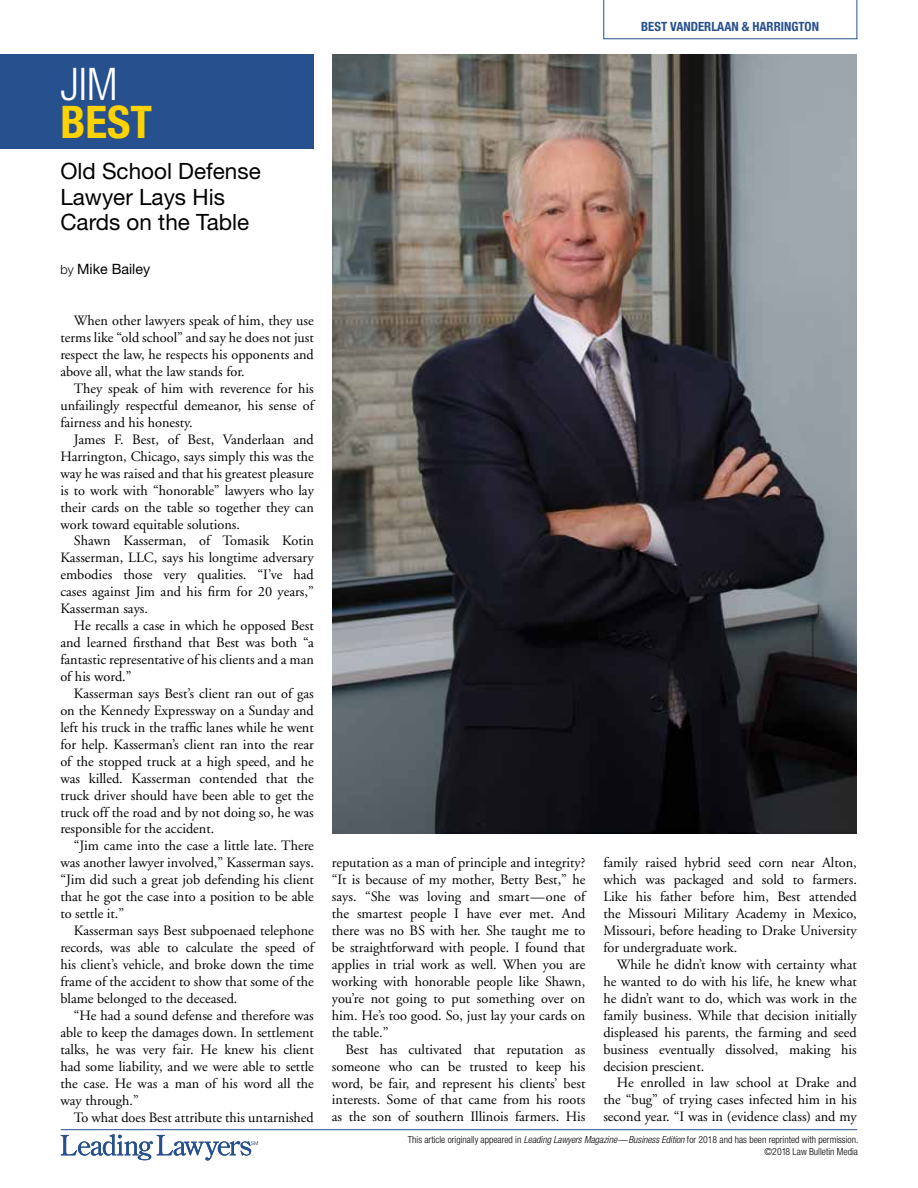
<style>
.page{position:relative;width:918px;height:1188px;background:#fff}
.page>*{position:absolute;margin:0;border:0;box-sizing:border-box;transform-origin:0 0}
.t1{font:700 condensed 45px "Helvetica Neue";color:#ffd200}
.t2{font:300 condensed 45px "Helvetica Neue";color:#fff}
.t3{font:22.5px/25.5px "Helvetica Neue";color:#000}
.t4{font:14.25px/17px "Adobe Garamond";color:#000;text-align:justify}
.t5{font:14.25px "Helvetica Neue";color:#000}
.t6{font:700 condensed 12.75px "Helvetica Neue";color:#27508e}
.t7{font:300 condensed 9.75px/11.7px "Helvetica Neue";color:#000;text-align:right}
.s1{font-weight:300;font-size:12.75px}
.s2{font-style:italic}
</style>
<div class="page">
<svg style="left:61px;top:1134px;width:197px;height:27px"></svg>
<hr style="left:61px;top:1129px;width:796px;height:1px;background:#27508e">
<svg style="left:603px;top:0;width:254px;height:39px"></svg>
<img style="left:332px;top:54px;width:525px;height:780px">
<div style="left:0;top:54px;width:314px;height:94px;background:#27508e"></div>
<h1 class="t2" style="left:60px;top:59px;width:59px">JIM</h1>
<h1 class="t1" style="left:60px;top:95px;width:93px">BEST</h1>
<h2 class="t3" style="left:60px;top:158px;width:202px">Old School Defense<br>Lawyer Lays His<br>Cards on the Table</h2>
<p class="t5" style="left:60px;top:261px;width:91px"><span class="s1">by</span> Mike Bailey</p>
<p class="t4" style="left:60px;top:313px;width:255px;text-indent:13px">When other lawyers speak of him, they use terms like “old school” and say he does not just respect the law, he respects his opponents and above all, what the law stands for.</p>
<p class="t4" style="left:60px;top:380px;width:255px;text-indent:13px">They speak of him with reverence for his unfailingly respectful demeanor, his sense of fairness and his honesty.</p>
<p class="t4" style="left:60px;top:431px;width:255px;text-indent:13px">James F. Best, of Best, Vanderlaan and Harrington, Chicago, says simply this was the way he was raised and that his greatest pleasure is to work with “honorable” lawyers who lay their cards on the table so together they can work toward equitable solutions.</p>
<p class="t4" style="left:60px;top:533px;width:255px;text-indent:13px">Shawn Kasserman, of Tomasik Kotin Kasserman, LLC, says his longtime adversary embodies those very qualities. “I’ve had cases against Jim and his firm for 20 years,” Kasserman says.</p>
<p class="t4" style="left:60px;top:618px;width:255px;text-indent:13px">He recalls a case in which he opposed Best and learned firsthand that Best was both “a fantastic representative of his clients and a man of his word.”</p>
<p class="t4" style="left:60px;top:685px;width:255px;text-indent:13px">Kasserman says Best’s client ran out of gas on the Kennedy Expressway on a Sunday and left his truck in the traffic lanes while he went for help. Kasserman’s client ran into the rear of the stopped truck at a high speed, and he was killed. Kasserman contended that the truck driver should have been able to get the truck off the road and by not doing so, he was responsible for the accident.</p>
<p class="t4" style="left:60px;top:838px;width:255px;text-indent:13px">“Jim came into the case a little late. There was another lawyer involved,” Kasserman says. “Jim did such a great job defending his client that he got the case into a position to be able to settle it.”</p>
<p class="t4" style="left:60px;top:923px;width:255px;text-indent:13px">Kasserman says Best subpoenaed telephone records, was able to calculate the speed of his client’s vehicle, and broke down the time frame of the accident to show that some of the blame belonged to the deceased.</p>
<p class="t4" style="left:60px;top:1007px;width:255px;text-indent:13px">“He had a sound defense and therefore was able to keep the damages down. In settlement talks, he was very fair. He knew his client had some liability, and we were able to settle the case. He was a man of his word all the way through.”</p>
<p class="t4" style="left:74px;top:1109px;width:241px">To what does Best attribute this untarnished</p>
<p class="t6" style="left:641px;top:18px;width:179px">BEST VANDERLAAN &amp; HARRINGTON</p>
<p class="t4" style="left:332px;top:855px;width:255px">reputation as a man of principle and integrity? “It is because of my mother, Betty Best,” he says. “She was loving and smart—one of the smartest people I have ever met. And there was no BS with her. She taught me to be straightforward with people. I found that applies in trial work as well. When you are working with honorable people like Shawn, you’re not going to put something over on him. He’s too good. So, just lay your cards on the table.”</p>
<p class="t4" style="left:332px;top:1041px;width:255px;text-indent:13px">Best has cultivated that reputation as someone who can be trusted to keep his word, be fair, and represent his clients’ best interests. Some of that came from his roots as the son of southern Illinois farmers. His</p>
<p class="t4" style="left:603px;top:855px;width:255px">family raised hybrid seed corn near Alton, which was packaged and sold to farmers.<br>Like his father before him, Best attended the Missouri Military Academy in Mexico, Missouri, before heading to Drake University for undergraduate work.</p>
<p class="t4" style="left:603px;top:956px;width:255px;text-indent:13px">While he didn’t know with certainty what he wanted to do with his life, he knew what he didn’t want to do, which was work in the family business. While that decision initially displeased his parents, the farming and seed business eventually dissolved, making his decision prescient.</p>
<p class="t4" style="left:603px;top:1075px;width:255px;text-indent:13px">He enrolled in law school at Drake and the “bug” of trying cases infected him in his second year. “I was in (evidence class) and my</p>
<p class="t7" style="left:408px;top:1134px;width:452px">This article originally appeared in <span class="s2">Leading Lawyers Magazine—Business Edition</span> for 2018 and has been reprinted with permission. ©2018 Law Bulletin Media</p>
</div>
